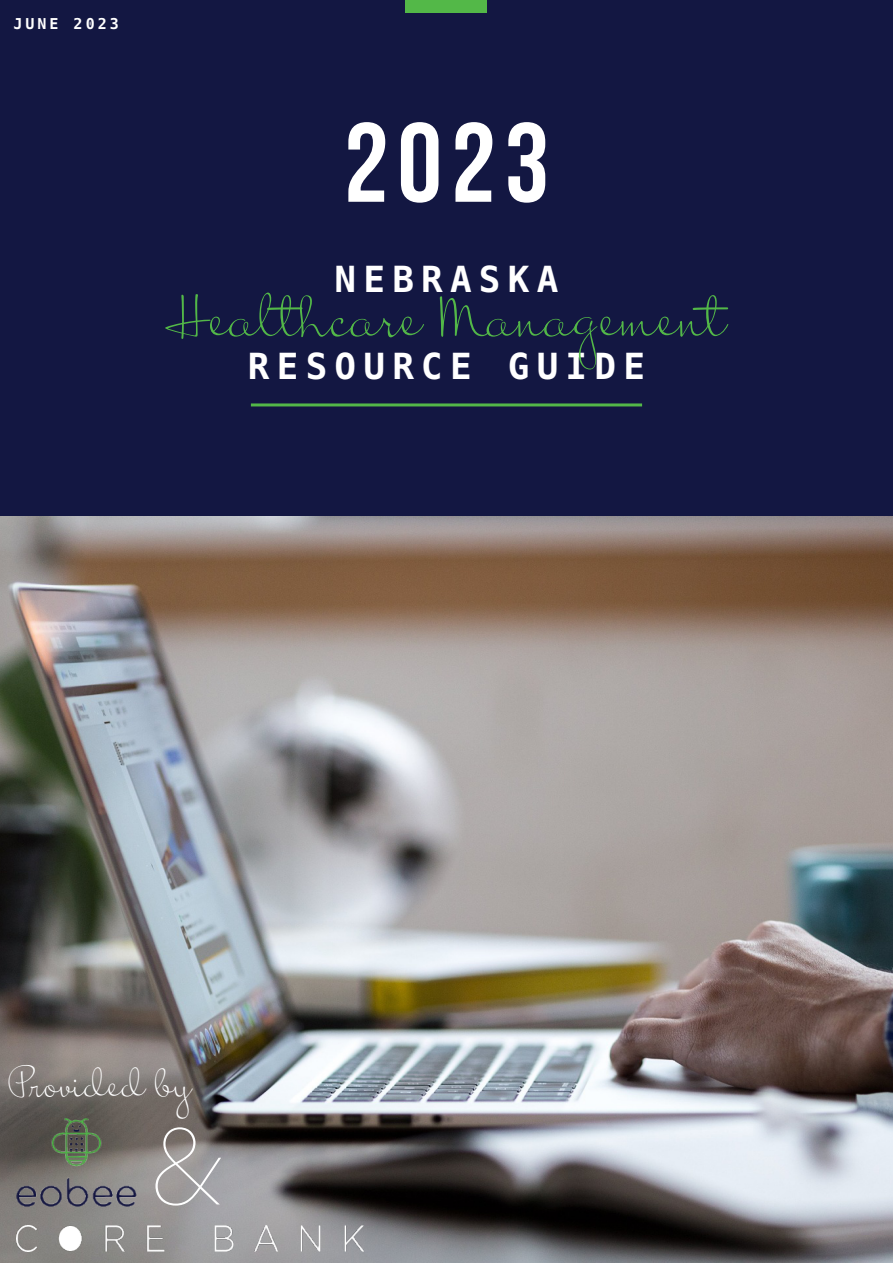
<style>
.page{position:relative;width:893px;height:1263px;background:#fff}
.page>*{position:absolute;margin:0;border:0;box-sizing:border-box;transform-origin:0 0}
.t1{font:112.5px "Bebas Neue";color:#fff}
.t2{font:108px "Acumin Variable Concept";color:#fff}
.t3{font:54px "Mrs Blackfort Pro";color:#53b848}
.t4{font:700 36px "Hack";letter-spacing:.2em;color:#fff}
.t5{font:36px "Mrs Blackfort Pro";color:#fff}
.t6{font:700 15px "Hack";letter-spacing:.2em;color:#fff}
</style>
<div class="page">
<div style="left:0;top:0;width:893px;height:521px;background:#131742"></div>
<img style="left:0;top:516px;width:893px;height:747px">
<img style="left:17px;top:1118px;width:120px;height:88px">
<img style="left:16px;top:1226px;width:347px;height:25px">
<div style="left:406px;top:0;width:81px;height:12px;background:#53b848"></div>
<hr style="left:251px;top:403px;width:391px;height:3px;background:#53b848">
<p class="t6" style="left:14px;top:15px;width:107px">JUNE 2023</p>
<h1 class="t1" style="left:344px;top:101px;width:207px">2023</h1>
<p class="t4" style="left:335px;top:257px;width:225px">NEBRASKA</p>
<h3 class="t3" style="left:165px;top:285px;width:564px">Healthcare Management</h3>
<p class="t4" style="left:248px;top:344px;width:399px">RESOURCE GUIDE</p>
<p class="t5" style="left:8px;top:1062px;width:186px">Provided by</p>
<h2 class="t2" style="left:150px;top:1093px;width:76px">&amp;</h2>
</div>
